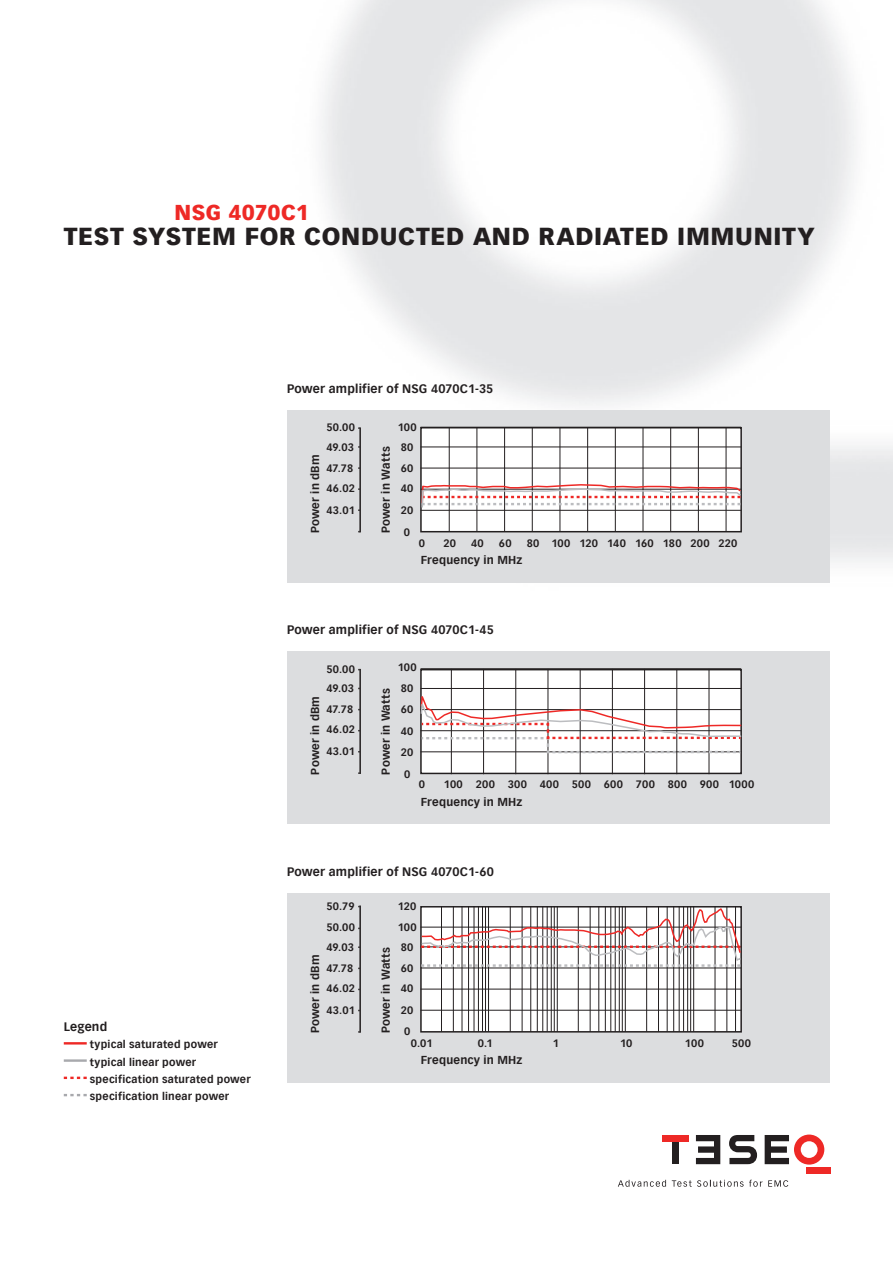
<style>
.page{position:relative;width:893px;height:1263px;background:#fff}
.page>*{position:absolute;margin:0;border:0;box-sizing:border-box;transform-origin:0 0}
.t1{font:900 24px "Vectora Com";letter-spacing:.03em;color:#231f20}
.t2{font:900 21px "Vectora Com";letter-spacing:.025em;color:#ee2926}
.t3{font:700 12px "Vectora Com";letter-spacing:.015em;color:#231f20}
.t4{font:700 11.25px "Vectora Com";letter-spacing:.02em;color:#231f20}
.t5{font:700 10.5px/19.8px "Vectora Com";letter-spacing:.02em;color:#231f20}
.t6{font:700 10.5px "Vectora Com";letter-spacing:.04em;color:#231f20}
</style>
<div class="page">
<div style="left:806px;top:1167px;width:24px;height:6px;background:#ee2926"></div>
<svg style="left:765px;top:1134px;width:59px;height:30px"></svg>
<svg style="left:696px;top:1135px;width:24px;height:29px"></svg>
<div style="left:672px;top:1141px;width:7px;height:23px;background:#231f20"></div>
<div style="left:662px;top:1135px;width:27px;height:6px;background:#ee2926"></div>
<svg style="left:618px;top:1180px;width:48px;height:7px"></svg>
<svg style="left:672px;top:1180px;width:90px;height:7px"></svg>
<svg style="left:768px;top:1180px;width:20px;height:7px"></svg>
<svg style="left:729px;top:1135px;width:28px;height:29px"></svg>
<hr style="left:64px;top:1042px;width:23px;height:2px;background:#ee2926">
<hr style="left:64px;top:1059px;width:23px;height:3px;background:#a8a9ad">
<svg style="left:64px;top:1077px;width:23px;height:2px"></svg>
<svg style="left:64px;top:1094px;width:23px;height:2px"></svg>
<div style="left:287px;top:410px;width:542px;height:173px;background:#dcdddf"></div>
<div style="left:421px;top:428px;width:320px;height:104px;background:#fff"></div>
<div style="left:420px;top:427px;width:322px;height:105px;border:2px solid #231f20"></div>
<hr style="left:449px;top:427px;width:1px;height:105px;background:#231f20">
<hr style="left:643px;top:427px;width:1px;height:105px;background:#231f20">
<hr style="left:670px;top:427px;width:1px;height:105px;background:#231f20">
<hr style="left:726px;top:427px;width:1px;height:105px;background:#231f20">
<hr style="left:698px;top:427px;width:1px;height:105px;background:#231f20">
<hr style="left:477px;top:427px;width:1px;height:105px;background:#231f20">
<hr style="left:504px;top:427px;width:1px;height:105px;background:#231f20">
<hr style="left:532px;top:427px;width:1px;height:105px;background:#231f20">
<hr style="left:560px;top:427px;width:1px;height:105px;background:#231f20">
<hr style="left:615px;top:427px;width:1px;height:105px;background:#231f20">
<hr style="left:587px;top:427px;width:1px;height:105px;background:#231f20">
<hr style="left:421px;top:427px;width:320px;height:1px;background:#231f20">
<hr style="left:421px;top:468px;width:320px;height:1px;background:#231f20">
<hr style="left:421px;top:447px;width:320px;height:1px;background:#231f20">
<hr style="left:421px;top:510px;width:320px;height:1px;background:#231f20">
<svg style="left:421px;top:483px;width:321px;height:26px"></svg>
<hr style="left:359px;top:427px;width:2px;height:105px;background:#231f20">
<div style="left:287px;top:652px;width:542px;height:172px;background:#dcdddf"></div>
<div style="left:421px;top:670px;width:320px;height:103px;background:#fff"></div>
<div style="left:420px;top:669px;width:322px;height:105px;border:2px solid #231f20"></div>
<hr style="left:451px;top:669px;width:1px;height:105px;background:#231f20">
<hr style="left:644px;top:669px;width:1px;height:105px;background:#231f20">
<hr style="left:676px;top:669px;width:1px;height:105px;background:#231f20">
<hr style="left:709px;top:669px;width:1px;height:105px;background:#231f20">
<hr style="left:483px;top:669px;width:1px;height:105px;background:#231f20">
<hr style="left:515px;top:669px;width:1px;height:105px;background:#231f20">
<hr style="left:548px;top:669px;width:1px;height:105px;background:#231f20">
<hr style="left:580px;top:669px;width:1px;height:105px;background:#231f20">
<hr style="left:612px;top:669px;width:1px;height:105px;background:#231f20">
<hr style="left:421px;top:668px;width:320px;height:1px;background:#231f20">
<hr style="left:421px;top:688px;width:320px;height:1px;background:#231f20">
<svg style="left:420px;top:690px;width:322px;height:64px"></svg>
<hr style="left:359px;top:669px;width:2px;height:105px;background:#231f20">
<div style="left:287px;top:893px;width:542px;height:189px;background:#dcdddf"></div>
<hr style="left:359px;top:905px;width:2px;height:128px;background:#231f20">
<svg style="left:423px;top:967px;width:316px;height:62px;background:#f3f3f3"></svg>
<div style="left:420px;top:906px;width:322px;height:126px;border:2px solid #231f20"></div>
<hr style="left:441px;top:906px;width:1px;height:126px;background:#231f20">
<hr style="left:453px;top:906px;width:1px;height:126px;background:#231f20">
<hr style="left:462px;top:906px;width:1px;height:126px;background:#231f20">
<hr style="left:468px;top:906px;width:1px;height:126px;background:#231f20">
<hr style="left:474px;top:906px;width:1px;height:126px;background:#231f20">
<hr style="left:478px;top:906px;width:1px;height:126px;background:#231f20">
<hr style="left:482px;top:906px;width:1px;height:126px;background:#231f20">
<hr style="left:485px;top:906px;width:1px;height:126px;background:#231f20">
<hr style="left:488px;top:906px;width:1px;height:126px;background:#231f20">
<hr style="left:510px;top:906px;width:1px;height:126px;background:#231f20">
<hr style="left:522px;top:906px;width:1px;height:126px;background:#231f20">
<hr style="left:530px;top:906px;width:1px;height:126px;background:#231f20">
<hr style="left:537px;top:906px;width:1px;height:126px;background:#231f20">
<hr style="left:542px;top:906px;width:1px;height:126px;background:#231f20">
<hr style="left:547px;top:906px;width:1px;height:126px;background:#231f20">
<hr style="left:551px;top:906px;width:1px;height:126px;background:#231f20">
<hr style="left:554px;top:906px;width:1px;height:126px;background:#231f20">
<hr style="left:557px;top:906px;width:1px;height:126px;background:#231f20">
<hr style="left:578px;top:906px;width:1px;height:126px;background:#231f20">
<hr style="left:590px;top:906px;width:1px;height:126px;background:#231f20">
<hr style="left:598px;top:906px;width:1px;height:126px;background:#231f20">
<hr style="left:605px;top:906px;width:1px;height:126px;background:#231f20">
<hr style="left:611px;top:906px;width:1px;height:126px;background:#231f20">
<hr style="left:615px;top:906px;width:1px;height:126px;background:#231f20">
<hr style="left:619px;top:906px;width:1px;height:126px;background:#231f20">
<hr style="left:622px;top:906px;width:1px;height:126px;background:#231f20">
<hr style="left:625px;top:906px;width:1px;height:126px;background:#231f20">
<hr style="left:646px;top:906px;width:1px;height:126px;background:#231f20">
<hr style="left:658px;top:906px;width:1px;height:126px;background:#231f20">
<hr style="left:667px;top:906px;width:1px;height:126px;background:#231f20">
<hr style="left:673px;top:906px;width:1px;height:126px;background:#231f20">
<hr style="left:679px;top:906px;width:1px;height:126px;background:#231f20">
<hr style="left:683px;top:906px;width:1px;height:126px;background:#231f20">
<hr style="left:687px;top:906px;width:1px;height:126px;background:#231f20">
<hr style="left:690px;top:906px;width:1px;height:126px;background:#231f20">
<hr style="left:693px;top:906px;width:1px;height:126px;background:#231f20">
<hr style="left:715px;top:906px;width:1px;height:126px;background:#231f20">
<hr style="left:727px;top:906px;width:1px;height:126px;background:#231f20">
<hr style="left:735px;top:906px;width:1px;height:126px;background:#231f20">
<hr style="left:421px;top:989px;width:320px;height:1px;background:#231f20">
<hr style="left:421px;top:968px;width:320px;height:1px;background:#231f20">
<hr style="left:421px;top:1010px;width:320px;height:1px;background:#231f20">
<svg style="left:420px;top:907px;width:322px;height:60px;background:#dacfd0"></svg>
<h2 class="t2" style="left:174px;top:200px;width:136px">NSG 4070C1</h2>
<h1 class="t1" style="left:64px;top:221px;width:752px">TEST SYSTEM FOR CONDUCTED AND RADIATED IMMUNITY</h1>
<p class="t3" style="left:287px;top:381px;width:208px">Power amplifier of NSG 4070C1-35</p>
<p class="t5" style="left:326px;top:417px;width:30px">50.00<br>49.03</p>
<p class="t5" style="left:326px;top:458px;width:30px">47.78<br>46.02</p>
<p class="t5" style="left:326px;top:500px;width:30px">43.01</p>
<p class="t4" style="left:308px;top:533px;width:80px;rotate:-90deg">Power in dBm</p>
<p class="t4" style="left:379px;top:533px;width:88px;rotate:-90deg">Power in Watts</p>
<p class="t5" style="left:398px;top:417px;width:21px">100<br>80</p>
<p class="t5" style="left:401px;top:458px;width:14px">60<br>40</p>
<p class="t5" style="left:401px;top:499px;width:14px;line-height:21.9px">20<br>0</p>
<p class="t5" style="left:419px;top:533px;width:8px">0</p>
<p class="t5" style="left:443px;top:533px;width:14px">20</p>
<p class="t5" style="left:471px;top:533px;width:14px">40</p>
<p class="t5" style="left:499px;top:533px;width:14px">60</p>
<p class="t5" style="left:527px;top:533px;width:45px">80 100</p>
<p class="t5" style="left:607px;top:533px;width:20px">140</p>
<p class="t5" style="left:663px;top:533px;width:76px">180 200 220</p>
<p class="t4" style="left:421px;top:554px;width:103px">Frequency in MHz</p>
<p class="t5" style="left:579px;top:533px;width:20px">120</p>
<p class="t5" style="left:635px;top:533px;width:20px">160</p>
<p class="t3" style="left:287px;top:623px;width:208px">Power amplifier of NSG 4070C1-45</p>
<p class="t5" style="left:326px;top:659px;width:30px">50.00<br>49.03</p>
<p class="t5" style="left:326px;top:700px;width:30px">47.78<br>46.02</p>
<p class="t5" style="left:326px;top:741px;width:30px">43.01</p>
<p class="t4" style="left:308px;top:774px;width:80px;rotate:-90deg">Power in dBm</p>
<p class="t4" style="left:379px;top:774px;width:88px;rotate:-90deg">Power in Watts</p>
<p class="t5" style="left:398px;top:656px;width:21px;line-height:21.5px;text-align:center">100<br>80<br>60<br>40<br>20<br>0</p>
<p class="t5" style="left:419px;top:774px;width:8px">0</p>
<p class="t4" style="left:421px;top:795px;width:103px">Frequency in MHz</p>
<p class="t6" style="left:444px;top:778px;width:312px">100 200 300 400 500 600 700 800 900 1000</p>
<p class="t3" style="left:64px;top:1019px;width:45px">Legend</p>
<p class="t5" style="left:90px;top:1036px;width:162px;line-height:17.2px">typical saturated power typical linear power specification saturated power specification linear power</p>
<p class="t3" style="left:287px;top:864px;width:208px">Power amplifier of NSG 4070C1-60</p>
<p class="t5" style="left:326px;top:896px;width:30px">50.79</p>
<p class="t5" style="left:326px;top:937px;width:29px;line-height:20.9px">49.03<br>47.78</p>
<p class="t5" style="left:326px;top:977px;width:30px;line-height:21.9px">46.02<br>43.01</p>
<p class="t5" style="left:326px;top:918px;width:30px">50.00</p>
<p class="t4" style="left:308px;top:1033px;width:80px;rotate:-90deg">Power in dBm</p>
<p class="t4" style="left:379px;top:1033px;width:88px;rotate:-90deg">Power in Watts</p>
<p class="t5" style="left:398px;top:896px;width:20px">120</p>
<p class="t5" style="left:398px;top:918px;width:21px;text-align:center">100<br>80</p>
<p class="t5" style="left:401px;top:958px;width:14px">60<br>40</p>
<p class="t5" style="left:401px;top:1000px;width:14px">20</p>
<p class="t5" style="left:404px;top:1021px;width:8px">0</p>
<p class="t5" style="left:411px;top:1033px;width:23px">0.01</p>
<p class="t4" style="left:421px;top:1053px;width:103px">Frequency in MHz</p>
<p class="t5" style="left:478px;top:1033px;width:16px">0.1</p>
<p class="t5" style="left:553px;top:1033px;width:8px">1</p>
<p class="t5" style="left:620px;top:1033px;width:14px">10</p>
<p class="t5" style="left:685px;top:1033px;width:21px">100</p>
<p class="t5" style="left:732px;top:1033px;width:21px">500</p>
</div>
